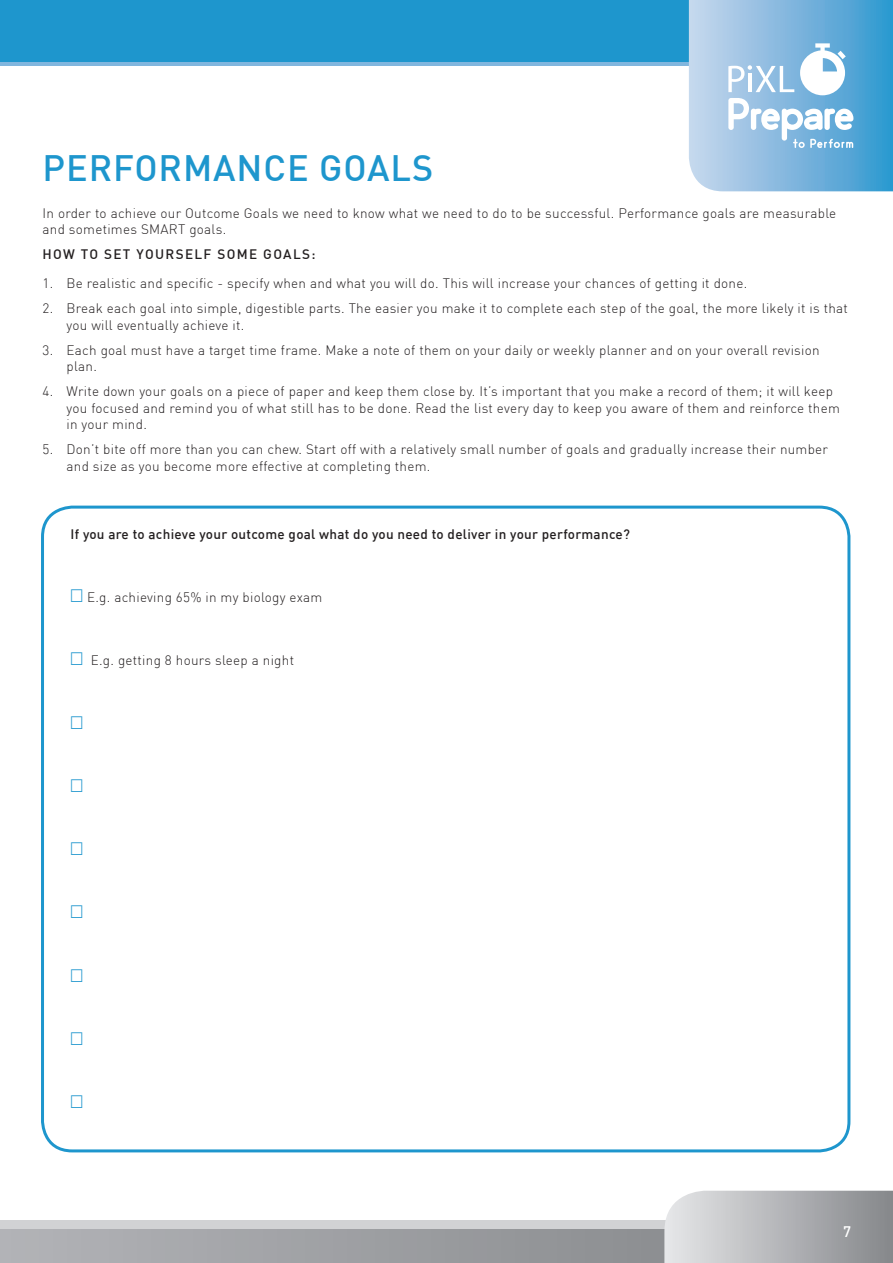
<style>
.page{position:relative;width:893px;height:1263px;background:#fff}
.page>*{position:absolute;margin:0;border:0;box-sizing:border-box;transform-origin:0 0}
.t1{font:500 36px "DIN";letter-spacing:.025em;color:#1e96cd}
.t2{font:500 15px "DIN";color:#fff}
.t3{font:300 13.5px/16.5px "DIN";letter-spacing:.02em;color:#231f20}
.subhead{font:500 13.5px "DIN";letter-spacing:.02em;color:#231f20}
.subhead-2{font:500 13.5px "DIN";letter-spacing:.1em;color:#231f20}
.s1{color:#1e96cd}
</style>
<div class="page">
<div style="left:41px;top:506px;width:809px;height:646px;border:3px solid #1e96cd;border-radius:30px"></div>
<div style="left:0;top:4px;width:893px;height:62px;background:#81b6de"></div>
<div style="left:0;top:0;width:893px;height:62px;background:#1e96cd"></div>
<div style="left:0;top:1220px;width:893px;height:43px;background:#d1d2d4"></div>
<svg style="left:0;top:1229px;width:664px;height:34px;background:#9fa0a4"></svg>
<svg style="left:664px;top:1191px;width:229px;height:72px"></svg>
<svg style="left:689px;top:0;width:204px;height:191px;background:#8dbfe1"></svg>
<p class="t1" style="left:43px;top:145px;width:392px">PERFORMANCE GOALS</p>
<p class="t3" style="left:43px;top:204px;width:795px">In order to achieve our Outcome Goals we need to know what we need to do to be successful. Performance goals are measurable and sometimes SMART goals.</p>
<p class="subhead-2" style="left:43px;top:246px;width:275px">HOW TO SET YOURSELF SOME GOALS:</p>
<p class="t3" style="left:43px;top:275px;width:706px">1. Be realistic and specific - specify when and what you will do. This will increase your chances of getting it done.</p>
<p class="t3" style="left:67px;top:300px;width:783px;text-indent:-24px">2. Break each goal into simple, digestible parts. The easier you make it to complete each step of the goal, the more likely it is that you will eventually achieve it.</p>
<p class="t3" style="left:67px;top:342px;width:755px;text-indent:-24px">3. Each goal must have a target time frame. Make a note of them on your daily or weekly planner and on your overall revision plan.</p>
<p class="t3" style="left:67px;top:383px;width:775px;text-indent:-24px">4. Write down your goals on a piece of paper and keep them close by. It’s important that you make a record of them; it will keep you focused and remind you of what still has to be done. Read the list every day to keep you aware of them and reinforce them in your mind.</p>
<p class="t3" style="left:67px;top:441px;width:763px;text-indent:-24px">5. Don’t bite off more than you can chew. Start off with a relatively small number of goals and gradually increase their number and size as you become more effective at completing them.</p>
<p class="subhead" style="left:71px;top:525px;width:561px">If you are to achieve your outcome goal what do you need to deliver in your performance?</p>
<p class="t3" style="left:71px;top:589px;width:253px"><span class="s1">✓</span> E.g. achieving 65% in my biology exam</p>
<p class="t3" style="left:71px;top:652px;width:225px"><span class="s1">✓</span> E.g. getting 8 hours sleep a night</p>
<p class="t2" style="left:843px;top:1222px;width:9px">7</p>
</div>
